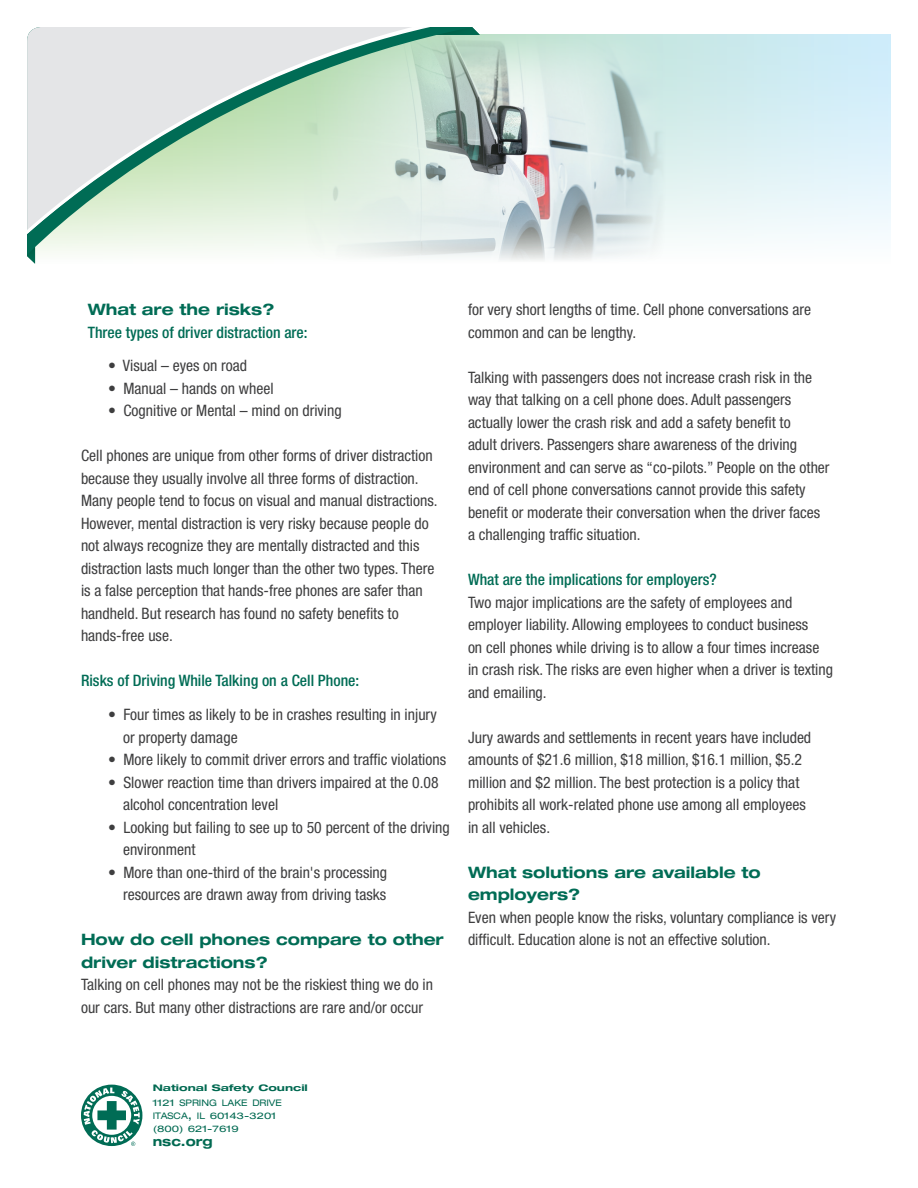
<style>
.page{position:relative;width:918px;height:1188px;background:#fff}
.page>*{position:absolute;margin:0;border:0;box-sizing:border-box;transform-origin:0 0}
.t1{font:condensed 15.75px/22.5px "Helvetica Neue LT Std";color:#3e3e3f}
.t2{font:500 condensed 15.75px "Helvetica Neue LT Std";color:#006c55}
.t3{font:700 expanded 15.75px/22.5px "Helvetica Neue LT Std";color:#006c55}
.t4{font:700 expanded 12.9px "Helvetica Neue LT Std";color:#006951}
.t5{font:expanded 9px/12.9px "Helvetica Neue LT Std";color:#006951;scale:1.21 1}
.t6{font:700 expanded 9px "Helvetica Neue LT Std";color:#006951;scale:1.21 1}
.s1{font-size:12.9px}
</style>
<div class="page">
<div style="left:35px;top:35px;width:856px;height:229px;background:linear-gradient(to bottom,#c4e7ee,#f9fcfd)"></div>
<img style="left:304px;top:34px;width:362px;height:228px">
<img style="left:473px;top:28px;width:6px;height:7px">
<img style="left:27px;top:255px;width:8px;height:9px">
<svg style="left:27px;top:27px;width:446px;height:228px"></svg>
<div style="left:27px;top:234px;width:406px;height:5px;background:#eef7ed"></div>
<svg style="left:27px;top:27px;width:413px;height:207px"></svg>
<svg style="left:81px;top:1085px;width:61px;height:61px"></svg>
<svg style="left:84px;top:1088px;width:56px;height:58px"></svg>
<p class="t3" style="left:88px;top:298px;width:188px">What are the risks?</p>
<p class="t2" style="left:88px;top:323px;width:221px">Three types of driver distraction are:</p>
<p class="t1" style="left:108px;top:354px;width:141px">• Visual – eyes on road</p>
<p class="t1" style="left:108px;top:377px;width:167px">• Manual – hands on wheel</p>
<p class="t1" style="left:108px;top:399px;width:235px">• Cognitive or Mental – mind on driving</p>
<p class="t1" style="left:81px;top:444px;width:358px">Cell phones are unique from other forms of driver distraction because they usually involve all three forms of distraction.<br>Many people tend to focus on visual and manual distractions.<br>However, mental distraction is very risky because people do not always recognize they are mentally distracted and this distraction lasts much longer than the other two types. There is a false perception that hands-free phones are safer than handheld. But research has found no safety benefits to hands-free use.</p>
<p class="t2" style="left:81px;top:671px;width:280px">Risks of Driving While Talking on a Cell Phone:</p>
<p class="t1" style="left:123px;top:703px;width:315px;text-indent:-15px">• Four times as likely to be in crashes resulting in injury or property damage</p>
<p class="t1" style="left:108px;top:748px;width:340px">• More likely to commit driver errors and traffic violations</p>
<p class="t1" style="left:123px;top:771px;width:317px;text-indent:-15px">• Slower reaction time than drivers impaired at the 0.08 alcohol concentration level</p>
<p class="t1" style="left:123px;top:816px;width:328px;text-indent:-15px">• Looking but failing to see up to 50 percent of the driving environment</p>
<p class="t1" style="left:108px;top:861px;width:281px;text-align:right">• More than one-third of the brain's processing resources are drawn away from driving tasks</p>
<p class="t3" style="left:81px;top:928px;width:364px">How do cell phones compare to other driver distractions?</p>
<p class="t1" style="left:81px;top:973px;width:354px">Talking on cell phones may not be the riskiest thing we do in our cars. But many other distractions are rare and/or occur</p>
<p class="t1" style="left:468px;top:298px;width:345px">for very short lengths of time. Cell phone conversations are common and can be lengthy.</p>
<p class="t1" style="left:468px;top:366px;width:363px">Talking with passengers does not increase crash risk in the way that talking on a cell phone does. Adult passengers actually lower the crash risk and add a safety benefit to<br>adult drivers. Passengers share awareness of the driving environment and can serve as “co-pilots.” People on the other end of cell phone conversations cannot provide this safety benefit or moderate their conversation when the driver faces a challenging traffic situation.</p>
<p class="t2" style="left:468px;top:570px;width:250px">What are the implications for employers?</p>
<p class="t1" style="left:468px;top:591px;width:367px">Two major implications are the safety of employees and employer liability. Allowing employees to conduct business<br>on cell phones while driving is to allow a four times increase in crash risk. The risks are even higher when a driver is texting and emailing.</p>
<p class="t1" style="left:468px;top:726px;width:345px">Jury awards and settlements in recent years have included amounts of $21.6 million, $18 million, $16.1 million, $5.2 million and $2 million. The best protection is a policy that prohibits all work-related phone use among all employees in all vehicles.</p>
<p class="t3" style="left:468px;top:860px;width:294px">What solutions are available to employers?</p>
<p class="t1" style="left:468px;top:906px;width:370px">Even when people know the risks, voluntary compliance is very difficult. Education alone is not an effective solution.</p>
<p class="t6" style="left:153px;top:1082px;width:130px">National Safety Council</p>
<p class="t5" style="left:153px;top:1096px;width:108px">1121 SPRING LAKE DRIVE<br>ITASCA<span class="s1">,</span> IL 60143-3201 (800) 621-7619</p>
<p class="t4" style="left:153px;top:1133px;width:61px">nsc.org</p>
</div>
